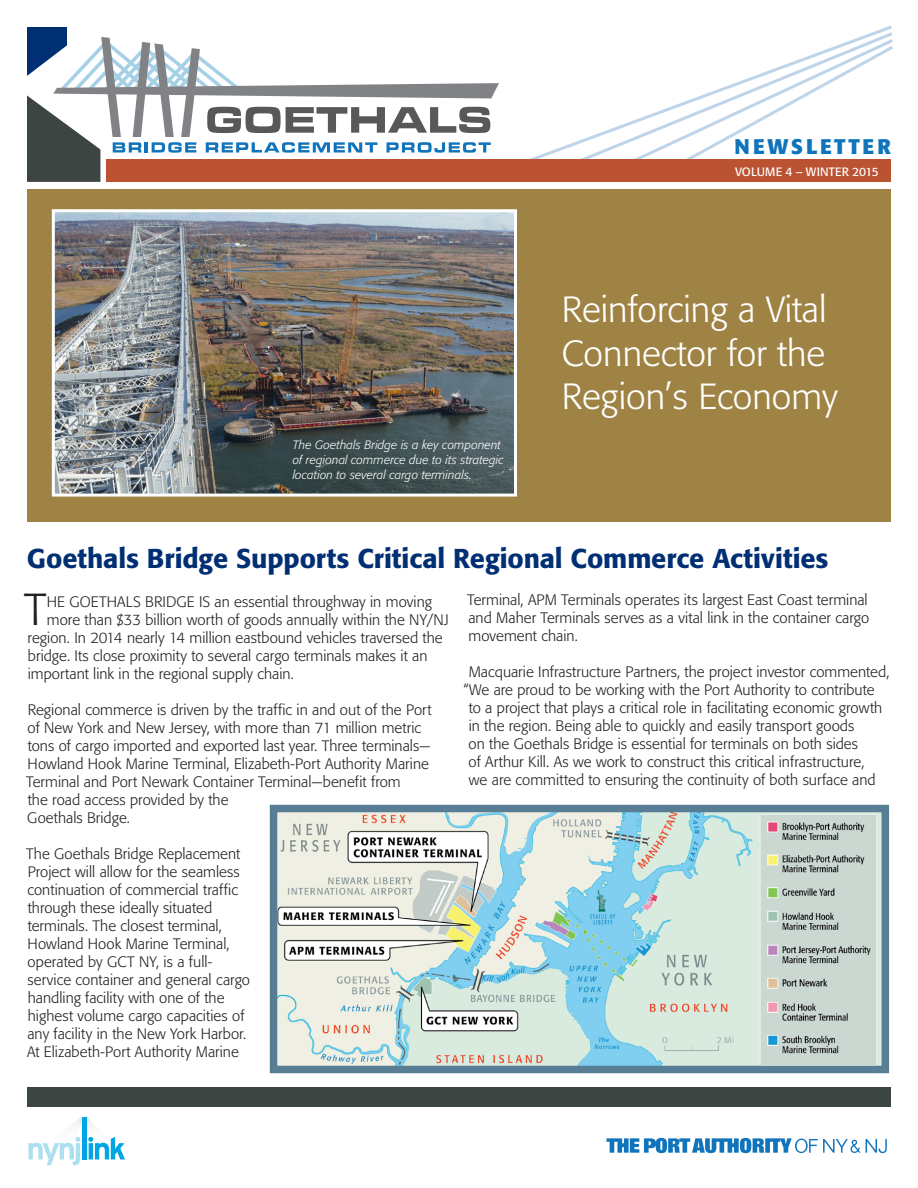
<style>
.page{position:relative;width:918px;height:1188px;background:#fff}
.page>*{position:absolute;margin:0;border:0;box-sizing:border-box;transform-origin:0 0}
.Body_text{font:300 44.4px "Formata";color:#231f20}
.t1{font:300 36px/43.2px "Formata";color:#fff}
.t2{font:300 33px "Formata";color:#fff}
.Subhead{font:500 27px "Formata";color:#002f73}
.t3{font:700 21px "Formata";letter-spacing:.125em;color:#1074bc}
.Body_text-2{font:300 15px/18px "Formata";color:#231f20}
.Headline{font:italic 300 12px/15px "Formata";letter-spacing:.01em;color:#fff}
.Subhead-2{font:12px "Formata";letter-spacing:.01em;color:#fff}
</style>
<div class="page">
<svg style="left:509px;top:25px;width:384px;height:135px"></svg>
<svg style="left:29px;top:1117px;width:96px;height:48px"></svg>
<div style="left:107px;top:160px;width:784px;height:22px;background:#bb5333"></div>
<div style="left:27px;top:1087px;width:864px;height:20px;background:#3d4543"></div>
<svg style="left:27px;top:27px;width:472px;height:155px"></svg>
<svg style="left:607px;top:1138px;width:280px;height:15px"></svg>
<div style="left:27px;top:189px;width:864px;height:333px;background:#9f8344"></div>
<img style="left:56px;top:213px;width:457px;height:280px">
<div style="left:52px;top:209px;width:465px;height:288px;border:3px solid #fff"></div>
<img style="left:279px;top:814px;width:601px;height:250px">
<div style="left:270px;top:805px;width:619px;height:268px;border:8px solid #577e95"></div>
<p class="t3" style="left:734px;top:134px;width:158px">NEWSLETTER</p>
<p class="Subhead-2" style="left:735px;top:164px;width:145px">VOLUME 4 – WINTER 2015</p>
<p class="Headline" style="left:293px;top:437px;width:213px">The Goethals Bridge is a key component of regional commerce due to its strategic location to several cargo terminals.</p>
<p class="t1" style="left:562px;top:288px;width:278px">Reinforcing a Vital<br>Connector for the<br>Region’s Economy</p>
<p class="t2" style="left:580px;top:302px;width:239px">Delivering Project</p>
<p class="t2" style="left:580px;top:341px;width:259px">Excellence through</p>
<p class="t2" style="left:580px;top:381px;width:245px">Quality Assurance</p>
<p class="Subhead" style="left:27px;top:542px;width:803px">Goethals Bridge Supports Critical Regional Commerce Activities</p>
<p class="Body_text" style="left:24px;top:584px;width:24px">T</p>
<p class="Body_text-2" style="left:47px;top:593px;width:387px">HE GOETHALS BRIDGE IS an essential throughway in moving</p>
<p class="Body_text-2" style="left:47px;top:611px;width:403px">more than $33 billion worth of goods annually within the NY/NJ</p>
<p class="Body_text-2" style="left:28px;top:629px;width:417px">region. In 2014 nearly 14 million eastbound vehicles traversed the</p>
<p class="Body_text-2" style="left:28px;top:647px;width:401px">bridge. Its close proximity to several cargo terminals makes it an</p>
<p class="Body_text-2" style="left:28px;top:665px;width:268px">important link in the regional supply chain.</p>
<p class="Body_text-2" style="left:26px;top:701px;width:407px">Regional commerce is driven by the traffic in and out of the Port of New York and New Jersey, with more than 71 million metric tons of cargo imported and exported last year. Three terminals— Howland Hook Marine Terminal, Elizabeth-Port Authority Marine Terminal and Port Newark Container Terminal—benefit from<br>the road access provided by the<br>Goethals Bridge.</p>
<p class="Body_text-2" style="left:26px;top:845px;width:225px">The Goethals Bridge Replacement Project will allow for the seamless continuation of commercial traffic through these ideally situated terminals. The closest terminal, Howland Hook Marine Terminal, operated by GCT NY, is a full&shy;service container and general cargo handling facility with one of the highest volume cargo capacities of any facility in the New York Harbor.<br>At Elizabeth-Port Authority Marine</p>
<p class="Body_text-2" style="left:467px;top:591px;width:404px;text-align:justify">Terminal, APM Terminals operates its largest East Coast terminal and Maher Terminals serves as a vital link in the container cargo movement chain.</p>
<p class="Body_text-2" style="left:469px;top:663px;width:422px">Macquarie Infrastructure Partners, the project investor commented,</p>
<p class="Body_text-2" style="left:463px;top:681px;width:413px">“We are proud to be working with the Port Authority to contribute</p>
<p class="Body_text-2" style="left:469px;top:699px;width:415px">to a project that plays a critical role in facilitating economic growth</p>
<p class="Body_text-2" style="left:469px;top:717px;width:387px">in the region. Being able to quickly and easily transport goods</p>
<p class="Body_text-2" style="left:469px;top:735px;width:391px">on the Goethals Bridge is essential for terminals on both sides</p>
<p class="Body_text-2" style="left:469px;top:753px;width:397px">of Arthur Kill. As we work to construct this critical infrastructure,</p>
<p class="Body_text-2" style="left:469px;top:771px;width:408px">we are committed to ensuring the continuity of both surface and</p>
</div>
